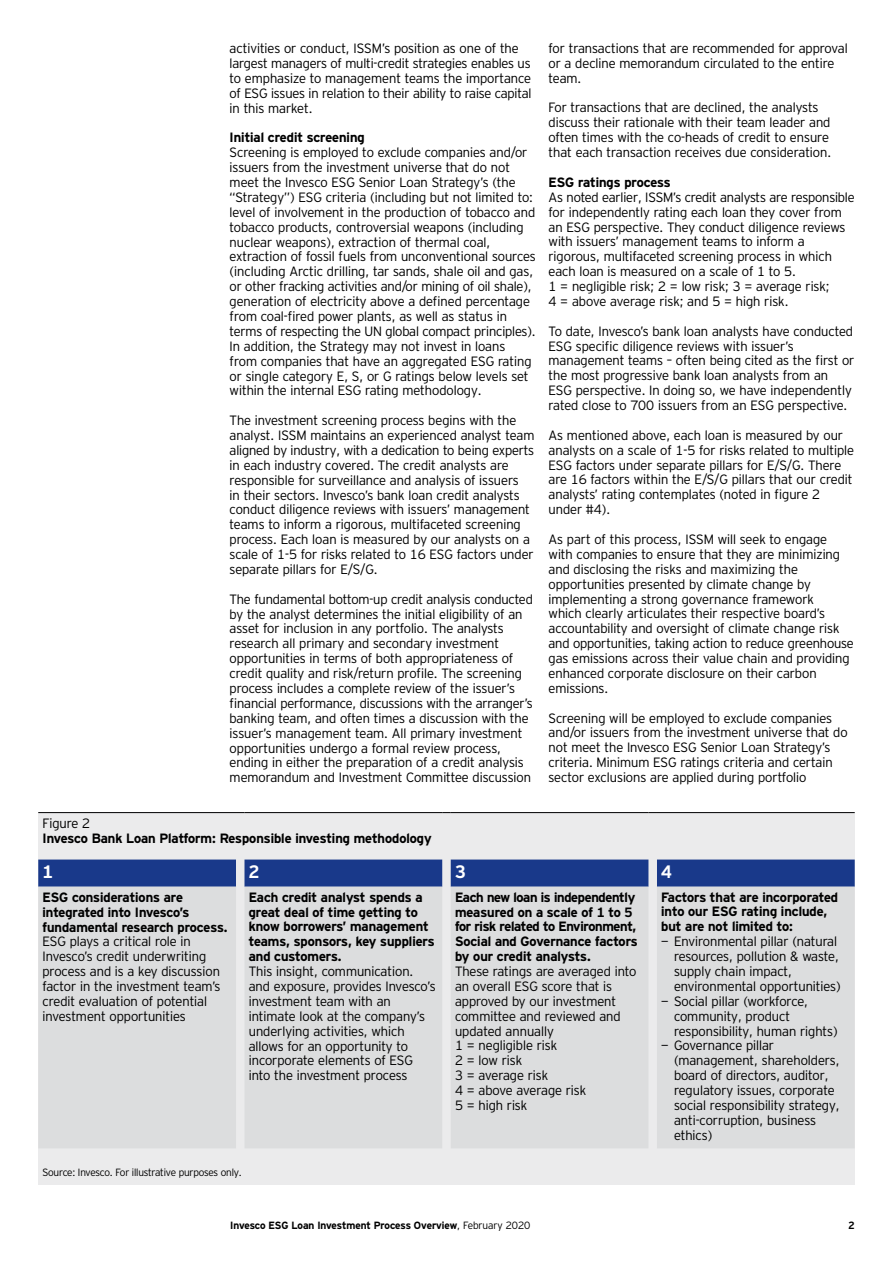
<style>
.page{position:relative;width:893px;height:1263px;background:#fff}
.page>*{position:absolute;margin:0;border:0;box-sizing:border-box;transform-origin:0 0}
.t1{font:700 18px "Invesco Interstate";color:#fff}
.t2{font:300 13.5px/14.9px "Invesco Interstate";color:#000}
.t3{font:700 13.5px/14.9px "Invesco Interstate";color:#000}
.t4{font:700 13.5px/14.9px "Invesco Interstate";letter-spacing:-.02em;color:#000}
.t5{font:700 10.5px "Invesco Interstate";letter-spacing:-.01em;color:#000}
.t6{font:300 10.5px "Invesco Interstate";letter-spacing:-.015em;color:#000}
.s1{font-weight:300}
</style>
<div class="page">
<div style="left:38px;top:812px;width:817px;height:372px;background:#ebebec"></div>
<svg style="left:38px;top:859px;width:817px;height:28px;background:#274490"></svg>
<div style="left:38px;top:887px;width:817px;height:261px;background:#dcddde"></div>
<hr style="left:38px;top:812px;width:198px;height:1px;background:#000">
<hr style="left:244px;top:812px;width:198px;height:1px;background:#000">
<hr style="left:451px;top:812px;width:197px;height:1px;background:#000">
<hr style="left:657px;top:812px;width:198px;height:1px;background:#000">
<p class="t2" style="left:230px;top:41px;width:303px">activities or conduct, ISSM’s position as one of the largest managers of multi-credit strategies enables us to emphasize to management teams the importance of ESG issues in relation to their ability to raise capital in this market.</p>
<p class="t3" style="left:230px;top:130px;width:137px">Initial credit screening</p>
<p class="t2" style="left:230px;top:145px;width:308px">Screening is employed to exclude companies and/or issuers from the investment universe that do not meet the Invesco ESG Senior Loan Strategy’s (the “Strategy”) ESG criteria (including but not limited to: level of involvement in the production of tobacco and tobacco products, controversial weapons (including nuclear weapons), extraction of thermal coal, extraction of fossil fuels from unconventional sources (including Arctic drilling, tar sands, shale oil and gas, or other fracking activities and/or mining of oil shale), generation of electricity above a defined percentage from coal-fired power plants, as well as status in terms of respecting the UN global compact principles).<br>In addition, the Strategy may not invest in loans from companies that have an aggregated ESG rating or single category E, S, or G ratings below levels set within the internal ESG rating methodology.</p>
<p class="t2" style="left:230px;top:413px;width:306px">The investment screening process begins with the analyst. ISSM maintains an experienced analyst team aligned by industry, with a dedication to being experts in each industry covered. The credit analysts are responsible for surveillance and analysis of issuers<br>in their sectors. Invesco’s bank loan credit analysts conduct diligence reviews with issuers’ management teams to inform a rigorous, multifaceted screening process. Each loan is measured by our analysts on a scale of 1-5 for risks related to 16 ESG factors under separate pillars for E/S/G.</p>
<p class="t2" style="left:230px;top:591px;width:305px">The fundamental bottom-up credit analysis conducted by the analyst determines the initial eligibility of an asset for inclusion in any portfolio. The analysts research all primary and secondary investment opportunities in terms of both appropriateness of credit quality and risk/return profile. The screening process includes a complete review of the issuer’s financial performance, discussions with the arranger’s banking team, and often times a discussion with the issuer’s management team. All primary investment opportunities undergo a formal review process, ending in either the preparation of a credit analysis memorandum and Investment Committee discussion</p>
<p class="t2" style="left:549px;top:41px;width:301px">for transactions that are recommended for approval or a decline memorandum circulated to the entire team.</p>
<p class="t2" style="left:549px;top:100px;width:284px">For transactions that are declined, the analysts discuss their rationale with their team leader and often times with the co-heads of credit to ensure that each transaction receives due consideration.</p>
<p class="t3" style="left:549px;top:175px;width:124px">ESG ratings process</p>
<p class="t2" style="left:549px;top:189px;width:308px">As noted earlier, ISSM’s credit analysts are responsible for independently rating each loan they cover from an ESG perspective. They conduct diligence reviews with issuers’ management teams to inform a rigorous, multifaceted screening process in which each loan is measured on a scale of 1 to 5.<br>1 = negligible risk; 2 = low risk; 3 = average risk;<br>4 = above average risk; and 5 = high risk.</p>
<p class="t2" style="left:549px;top:323px;width:307px">To date, Invesco’s bank loan analysts have conducted ESG specific diligence reviews with issuer’s management teams – often being cited as the first or the most progressive bank loan analysts from an ESG perspective. In doing so, we have independently rated close to 700 issuers from an ESG perspective.</p>
<p class="t2" style="left:549px;top:428px;width:307px">As mentioned above, each loan is measured by our analysts on a scale of 1-5 for risks related to multiple ESG factors under separate pillars for E/S/G. There are 16 factors within the E/S/G pillars that our credit analysts’ rating contemplates (noted in figure 2 under #4).</p>
<p class="t2" style="left:549px;top:532px;width:307px">As part of this process, ISSM will seek to engage with companies to ensure that they are minimizing and disclosing the risks and maximizing the opportunities presented by climate change by implementing a strong governance framework<br>which clearly articulates their respective board’s accountability and oversight of climate change risk and opportunities, taking action to reduce greenhouse gas emissions across their value chain and providing enhanced corporate disclosure on their carbon emissions.</p>
<p class="t2" style="left:549px;top:710px;width:301px">Screening will be employed to exclude companies and/or issuers from the investment universe that do not meet the Invesco ESG Senior Loan Strategy’s criteria. Minimum ESG ratings criteria and certain sector exclusions are applied during portfolio</p>
<p class="t2" style="left:43px;top:815px;width:49px">Figure 2</p>
<p class="t3" style="left:43px;top:830px;width:391px">Invesco Bank Loan Platform: Responsible investing methodology</p>
<h1 class="t1" style="left:43px;top:861px;width:12px">1</h1>
<h1 class="t1" style="left:249px;top:861px;width:12px">2</h1>
<h1 class="t1" style="left:455px;top:861px;width:12px">3</h1>
<h1 class="t1" style="left:661px;top:861px;width:12px">4</h1>
<p class="t3" style="left:43px;top:889px;width:187px">ESG considerations are integrated into Invesco’s fundamental research process.</p>
<p class="t2" style="left:43px;top:934px;width:180px">ESG plays a critical role in<br>Invesco’s credit underwriting process and is a key discussion factor in the investment team’s credit evaluation of potential investment opportunities</p>
<p class="t3" style="left:661px;top:889px;width:178px">Factors that are incorporated into our ESG rating include, but are not limited to:</p>
<p class="t2" style="left:661px;top:934px;width:177px">− Environmental pillar (natural</p>
<p class="t2" style="left:674px;top:949px;width:166px">resources, pollution &amp; waste,</p>
<p class="t2" style="left:674px;top:964px;width:120px">supply chain impact,</p>
<p class="t2" style="left:674px;top:978px;width:168px">environmental opportunities)</p>
<p class="t2" style="left:661px;top:993px;width:148px">− Social pillar (workforce,</p>
<p class="t2" style="left:674px;top:1008px;width:117px">community, product</p>
<p class="t2" style="left:674px;top:1023px;width:165px">responsibility, human rights)</p>
<p class="t2" style="left:661px;top:1038px;width:114px">− Governance pillar</p>
<p class="t2" style="left:674px;top:1053px;width:167px">(management, shareholders,</p>
<p class="t2" style="left:674px;top:1068px;width:156px">board of directors, auditor,</p>
<p class="t2" style="left:674px;top:1083px;width:162px">regulatory issues, corporate</p>
<p class="t2" style="left:674px;top:1097px;width:167px">social responsibility strategy,</p>
<p class="t2" style="left:674px;top:1112px;width:144px">anti-corruption, business</p>
<p class="t2" style="left:674px;top:1127px;width:40px">ethics)</p>
<p class="t4" style="left:455px;top:889px;width:184px">Each new loan is independently measured on a scale of 1 to 5 for risk related to Environment,<br>Social and Governance factors by our credit analysts.</p>
<p class="t2" style="left:455px;top:964px;width:183px">These ratings are averaged into an overall ESG score that is approved by our investment committee and reviewed and updated annually<br>1 = negligible risk<br>2 = low risk<br>3 = average risk<br>4 = above average risk<br>5 = high risk</p>
<p class="t3" style="left:249px;top:889px;width:187px">Each credit analyst spends a great deal of time getting to know borrowers’ management teams, sponsors, key suppliers and customers.</p>
<p class="t2" style="left:249px;top:964px;width:188px">This insight, communication. and exposure, provides Invesco’s investment team with an intimate look at the company’s underlying activities, which allows for an opportunity to incorporate elements of ESG into the investment process</p>
<p class="t6" style="left:43px;top:1166px;width:201px">Source: Invesco. For illustrative purposes only.</p>
<p class="t5" style="left:230px;top:1219px;width:302px">Invesco ESG Loan Investment Process Overview<span class="s1">, February 2020</span></p>
<p class="t5" style="left:848px;top:1219px;width:8px">2</p>
</div>
